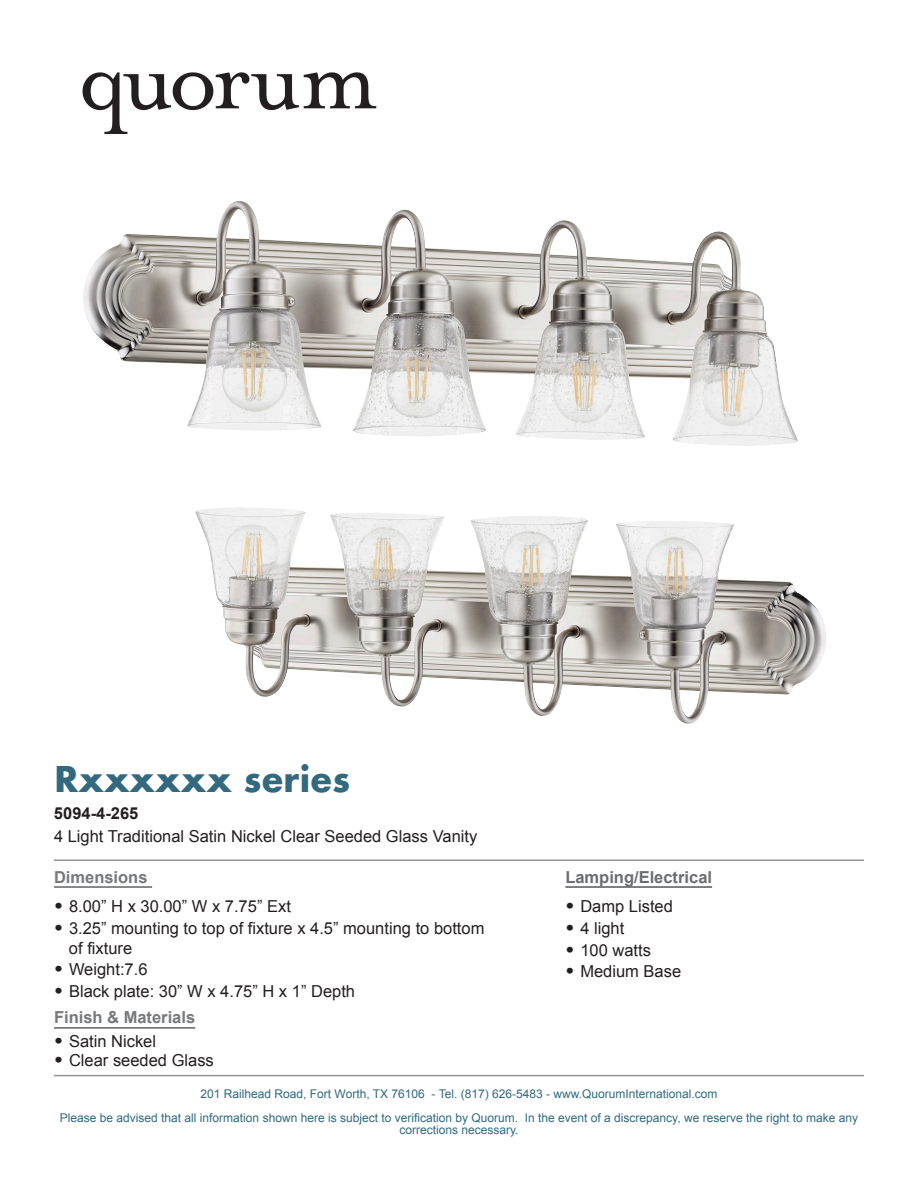
<style>
.page{position:relative;width:918px;height:1188px;background:#fff}
.page>*{position:absolute;margin:0;border:0;box-sizing:border-box;transform-origin:0 0}
.t1{font:700 34.5px "Futura";color:#32697f}
.t2{font:16.5px/19.8px "Arial";color:#231f20}
.t3{font:700 16.5px "Arial";color:#76787b}
.t4{font:700 16.5px "Arial";color:#6c6d70}
.t5{font:700 16.5px "Arial";color:#231f20}
.t6{font:12px/24px "Arial";color:#32697f;text-align:center}
.s1{font-family:"Gotham";font-weight:900;font-size:18px}
</style>
<div class="page">
<hr style="left:54px;top:1075px;width:810px;height:1px;background:#939598">
<hr style="left:54px;top:860px;width:810px;height:1px;background:#939598">
<hr style="left:54px;top:886px;width:98px;height:2px;background:#76787b">
<hr style="left:54px;top:1027px;width:141px;height:2px;background:#76787b">
<hr style="left:565px;top:886px;width:147px;height:2px;background:#6c6d70">
<img style="left:195px;top:507px;width:631px;height:217px">
<img style="left:82px;top:72px;width:295px;height:62px">
<img style="left:83px;top:201px;width:715px;height:245px">
<p class="t1" style="left:54px;top:754px;width:298px">Rxxxxxx series</p>
<p class="t2" style="left:54px;top:827px;width:425px">4 Light Traditional Satin Nickel Clear Seeded Glass Vanity</p>
<p class="t5" style="left:54px;top:803px;width:86px">5094-4-265</p>
<p class="t3" style="left:54px;top:866px;width:95px">Dimensions</p>
<p class="t2" style="left:54px;top:897px;width:238px"><span class="s1">•</span> 8.00” H x 30.00” W x 7.75” Ext</p>
<p class="t2" style="left:69px;top:919px;width:417px;text-indent:-15px"><span class="s1">•</span> 3.25” mounting to top of fixture x 4.5” mounting to bottom of fixture</p>
<p class="t2" style="left:54px;top:960px;width:95px"><span class="s1">•</span> Weight:7.6</p>
<p class="t2" style="left:54px;top:982px;width:303px"><span class="s1">•</span> Black plate: 30” W x 4.75” H x 1” Depth</p>
<p class="t3" style="left:54px;top:1007px;width:143px">Finish &amp; Materials</p>
<p class="t2" style="left:54px;top:1032px;width:104px"><span class="s1">•</span> Satin Nickel</p>
<p class="t2" style="left:54px;top:1050px;width:161px"><span class="s1">•</span> Clear seeded Glass</p>
<p class="t4" style="left:565px;top:866px;width:148px">Lamping/Electrical</p>
<p class="t2" style="left:565px;top:897px;width:109px"><span class="s1">•</span> Damp Listed</p>
<p class="t2" style="left:565px;top:919px;width:61px"><span class="s1">•</span> 4 light</p>
<p class="t2" style="left:565px;top:940px;width:87px"><span class="s1">•</span> 100 watts</p>
<p class="t2" style="left:565px;top:962px;width:117px"><span class="s1">•</span> Medium Base</p>
<p class="t6" style="left:60px;top:1082px;width:800px">201 Railhead Road, Fort Worth, TX 76106 - Tel. (817) 626-5483 - www.QuorumInternational.com<br>Please be advised that all information shown here is subject to verification by Quorum. In the event of a discrepancy, we reserve the right to make any</p>
<p class="t6" style="left:399px;top:1118px;width:121px">corrections necessary.</p>
</div>
